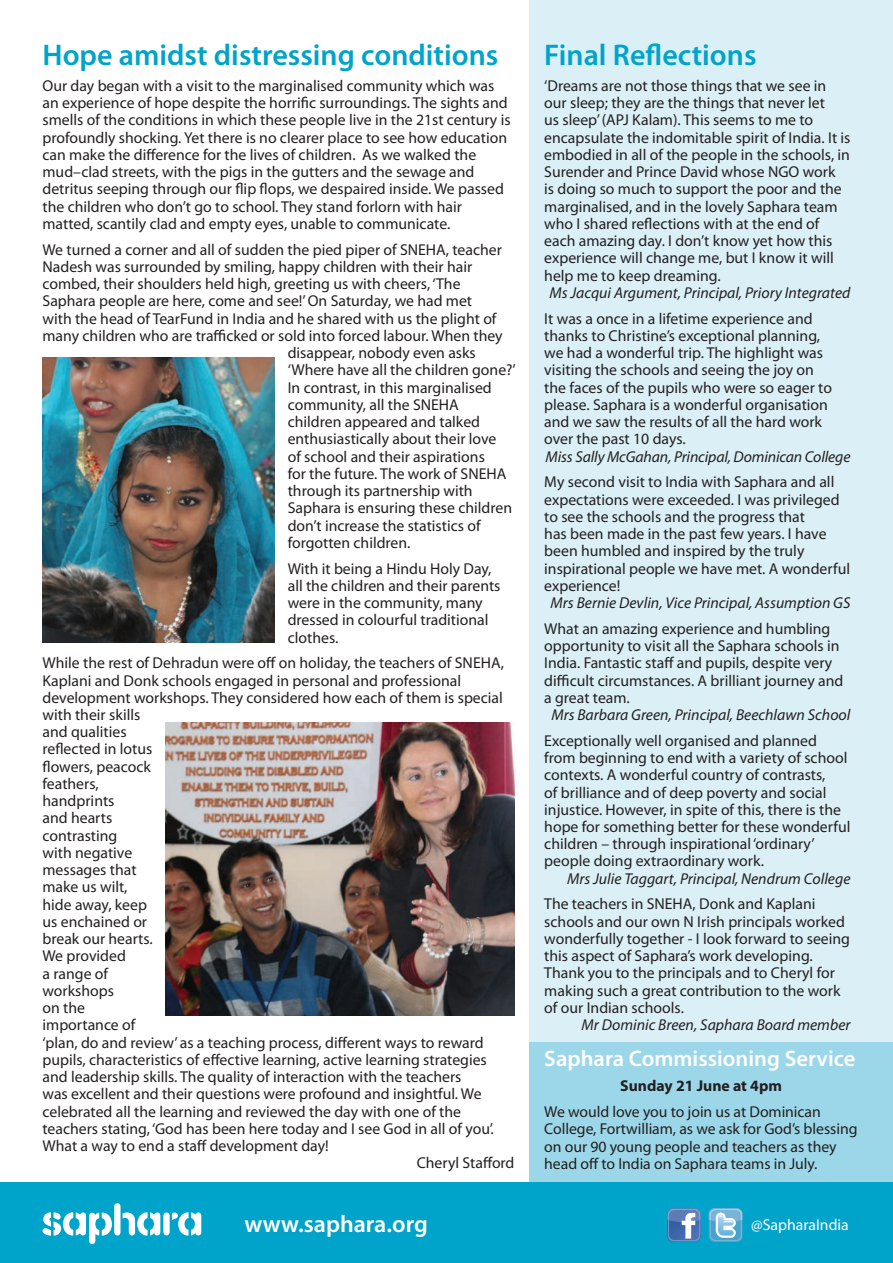
<style>
.page{position:relative;width:893px;height:1263px;background:#fff}
.page>*{position:absolute;margin:0;border:0;box-sizing:border-box;transform-origin:0 0}
.t1{font:600 30px "Myriad Pro";color:#00a4ca}
.t2{font:600 24px "Myriad Pro";color:#fff}
.t3{font:600 22.5px "Myriad Pro";color:#fff}
.t4{font:15.75px/17.2px "Myriad Pro";color:#231f20}
.t5{font:italic 15.75px "Myriad Pro";color:#231f20}
.t6{font:700 15.75px "Myriad Pro";color:#231f20}
.t7{font:15.75px "Myriad Pro";color:#fff}
</style>
<div class="page">
<div style="left:529px;top:1041px;width:364px;height:141px;background:#9cd7e9"></div>
<div style="left:529px;top:0;width:364px;height:1041px;background:#dbf0f6"></div>
<div style="left:0;top:1182px;width:893px;height:81px;background:#00a4ca"></div>
<svg style="left:43px;top:1203px;width:158px;height:41px"></svg>
<svg style="left:709px;top:1208px;width:34px;height:34px"></svg>
<svg style="left:709px;top:1208px;width:34px;height:33px"></svg>
<svg style="left:667px;top:1208px;width:34px;height:34px"></svg>
<img style="left:166px;top:722px;width:348px;height:294px">
<img style="left:43px;top:358px;width:232px;height:284px">
<h1 class="t1" style="left:43px;top:36px;width:457px">Hope amidst distressing conditions</h1>
<p class="t4" style="left:43px;top:77px;width:470px">Our day began with a visit to the marginalised community which was an experience of hope despite the horrific surroundings. The sights and smells of the conditions in which these people live in the 21st century is profoundly shocking. Yet there is no clearer place to see how education can make the difference for the lives of children. As we walked the mud–clad streets, with the pigs in the gutters and the sewage and detritus seeping through our flip flops, we despaired inside. We passed the children who don’t go to school. They stand forlorn with hair matted, scantily clad and empty eyes, unable to communicate.</p>
<p class="t4" style="left:43px;top:240px;width:461px">We turned a corner and all of sudden the pied piper of SNEHA, teacher</p>
<p class="t4" style="left:43px;top:258px;width:431px">Nadesh was surrounded by smiling, happy children with their hair</p>
<p class="t4" style="left:43px;top:275px;width:420px">combed, their shoulders held high, greeting us with cheers, ‘The</p>
<p class="t4" style="left:43px;top:292px;width:431px">Saphara people are here, come and see!’ On Saturday, we had met</p>
<p class="t4" style="left:43px;top:309px;width:456px">with the head of TearFund in India and he shared with us the plight of</p>
<p class="t4" style="left:43px;top:327px;width:462px">many children who are trafficked or sold into forced labour. When they</p>
<p class="t4" style="left:288px;top:344px;width:190px">disappear, nobody even asks</p>
<p class="t4" style="left:288px;top:361px;width:230px">‘Where have all the children gone?’</p>
<p class="t4" style="left:288px;top:378px;width:206px">In contrast, in this marginalised</p>
<p class="t4" style="left:288px;top:396px;width:173px">community, all the SNEHA</p>
<p class="t4" style="left:288px;top:413px;width:194px">children appeared and talked</p>
<p class="t4" style="left:288px;top:430px;width:210px">enthusiastically about their love</p>
<p class="t4" style="left:288px;top:447px;width:199px">of school and their aspirations</p>
<p class="t4" style="left:288px;top:465px;width:220px">for the future. The work of SNEHA</p>
<p class="t4" style="left:288px;top:482px;width:186px">through its partnership with</p>
<p class="t4" style="left:288px;top:499px;width:226px">Saphara is ensuring these children</p>
<p class="t4" style="left:288px;top:516px;width:194px">don’t increase the statistics of</p>
<p class="t4" style="left:288px;top:534px;width:124px">forgotten children.</p>
<p class="t4" style="left:288px;top:559px;width:214px">With it being a Hindu Holy Day, all the children and their parents were in the community, many dressed in colourful traditional clothes.</p>
<p class="t4" style="left:43px;top:654px;width:463px">While the rest of Dehradun were off on holiday, the teachers of SNEHA,</p>
<p class="t4" style="left:43px;top:671px;width:420px">Kaplani and Donk schools engaged in personal and professional</p>
<p class="t4" style="left:43px;top:689px;width:462px">development workshops. They considered how each of them is special</p>
<p class="t4" style="left:43px;top:706px;width:99px">with their skills</p>
<p class="t4" style="left:43px;top:723px;width:86px">and qualities</p>
<p class="t4" style="left:43px;top:740px;width:111px">reflected in lotus</p>
<p class="t4" style="left:43px;top:757px;width:110px">flowers, peacock</p>
<p class="t4" style="left:43px;top:775px;width:58px">feathers,</p>
<p class="t4" style="left:43px;top:792px;width:73px">handprints</p>
<p class="t4" style="left:43px;top:809px;width:71px">and hearts</p>
<p class="t4" style="left:43px;top:826px;width:76px">contrasting</p>
<p class="t4" style="left:43px;top:844px;width:91px">with negative</p>
<p class="t4" style="left:43px;top:861px;width:96px">messages that</p>
<p class="t4" style="left:43px;top:878px;width:87px">make us wilt,</p>
<p class="t4" style="left:43px;top:895px;width:106px">hide away, keep</p>
<p class="t4" style="left:43px;top:913px;width:106px">us enchained or</p>
<p class="t4" style="left:43px;top:930px;width:112px">break our hearts.</p>
<p class="t4" style="left:43px;top:947px;width:85px">We provided</p>
<p class="t4" style="left:43px;top:964px;width:67px">a range of</p>
<p class="t4" style="left:43px;top:982px;width:73px">workshops</p>
<p class="t4" style="left:43px;top:999px;width:44px">on the</p>
<p class="t4" style="left:43px;top:1016px;width:94px">importance of</p>
<p class="t4" style="left:43px;top:1033px;width:443px">‘plan, do and review’ as a teaching process, different ways to reward</p>
<p class="t4" style="left:43px;top:1051px;width:446px">pupils, characteristics of effective learning, active learning strategies</p>
<p class="t4" style="left:43px;top:1068px;width:420px">and leadership skills. The quality of interaction with the teachers</p>
<p class="t4" style="left:43px;top:1085px;width:441px">was excellent and their questions were profound and insightful. We</p>
<p class="t4" style="left:43px;top:1102px;width:420px">celebrated all the learning and reviewed the day with one of the</p>
<p class="t4" style="left:43px;top:1120px;width:453px">teachers stating, ‘God has been here today and I see God in all of you’.</p>
<p class="t4" style="left:43px;top:1137px;width:288px">What a way to end a staff development day!</p>
<p class="t4" style="left:417px;top:1154px;width:99px">Cheryl Stafford</p>
<h1 class="t1" style="left:544px;top:36px;width:214px">Final Reflections</h1>
<p class="t4" style="left:544px;top:77px;width:308px">‘Dreams are not those things that we see in our sleep; they are the things that never let<br>us sleep’ (APJ Kalam). This seems to me to encapsulate the indomitable spirit of India. It is embodied in all of the people in the schools, in Surender and Prince David whose NGO work<br>is doing so much to support the poor and the marginalised, and in the lovely Saphara team who I shared reflections with at the end of each amazing day. I don’t know yet how this experience will change me, but I know it will help me to keep dreaming.</p>
<p class="t5" style="left:549px;top:283px;width:302px">Ms Jacqui Argument, Principal, Priory Integrated</p>
<p class="t4" style="left:544px;top:309px;width:289px">It was a once in a lifetime experience and thanks to Christine’s exceptional planning, we had a wonderful trip. The highlight was visiting the schools and seeing the joy on the faces of the pupils who were so eager to please. Saphara is a wonderful organisation and we saw the results of all the hard work over the past 10 days.</p>
<p class="t5" style="left:546px;top:446px;width:306px">Miss Sally McGahan, Principal, Dominican College</p>
<p class="t4" style="left:544px;top:473px;width:307px">My second visit to India with Saphara and all expectations were exceeded. I was privileged to see the schools and the progress that<br>has been made in the past few years. I have been humbled and inspired by the truly inspirational people we have met. A wonderful experience!</p>
<p class="t5" style="left:551px;top:593px;width:301px">Mrs Bernie Devlin, Vice Principal, Assumption GS</p>
<p class="t4" style="left:544px;top:620px;width:301px">What an amazing experience and humbling opportunity to visit all the Saphara schools in India. Fantastic staff and pupils, despite very difficult circumstances. A brilliant journey and a great team.</p>
<p class="t5" style="left:551px;top:705px;width:301px">Mrs Barbara Green, Principal, Beechlawn School</p>
<p class="t4" style="left:544px;top:732px;width:308px">Exceptionally well organised and planned from beginning to end with a variety of school contexts. A wonderful country of contrasts,<br>of brilliance and of deep poverty and social injustice. However, in spite of this, there is the hope for something better for these wonderful children – through inspirational ‘ordinary’ people doing extraordinary work.</p>
<p class="t5" style="left:567px;top:869px;width:285px">Mrs Julie Taggart, Principal, Nendrum College</p>
<p class="t4" style="left:544px;top:895px;width:307px">The teachers in SNEHA, Donk and Kaplani schools and our own N Irish principals worked wonderfully together - I look forward to seeing this aspect of Saphara’s work developing.<br>Thank you to the principals and to Cheryl for making such a great contribution to the work of our Indian schools.</p>
<p class="t5" style="left:582px;top:1015px;width:270px">Mr Dominic Breen, Saphara Board member</p>
<h3 class="t3" style="left:544px;top:1044px;width:312px">Saphara Commissioning Service</h3>
<p class="t6" style="left:620px;top:1076px;width:163px">Sunday 21 June at 4pm</p>
<p class="t4" style="left:544px;top:1103px;width:315px">We would love you to join us at Dominican College, Fortwilliam, as we ask for God’s blessing on our 90 young people and teachers as they head off to India on Saphara teams in July.</p>
<h2 class="t2" style="left:244px;top:1208px;width:185px">www.saphara.org</h2>
<p class="t7" style="left:751px;top:1215px;width:99px">@SapharaIndia</p>
</div>
